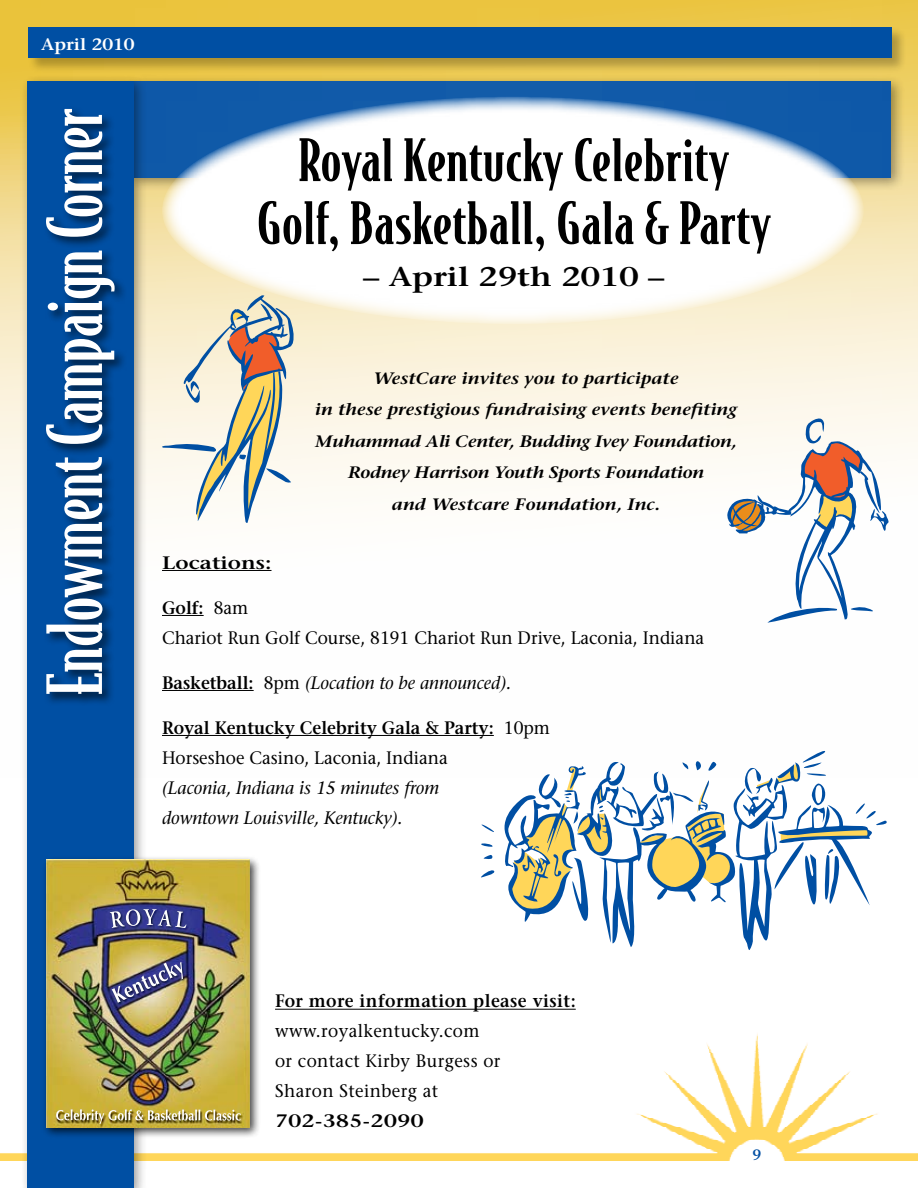
<style>
.page{position:relative;width:918px;height:1188px;background:#fff}
.page>*{position:absolute;margin:0;border:0;box-sizing:border-box;transform-origin:0 0}
.t1{font:500 72px "Bodega Serif";color:#fff}
.t2{font:500 55.5px/63px "Bodega Serif";letter-spacing:.01em;color:#000;text-align:center;scale:1.1 1}
.t3{font:600 27px "Stone Serif";color:#000;scale:1.2 1}
.t4{font:18px/30px "Stone Serif";color:#000;scale:.95 1}
.t5{font:italic 18px/30px "Stone Serif";color:#000;scale:.95 1}
.t6{font:18px/30px "Stone Serif";letter-spacing:.025em;color:#000;scale:.95 1}
.t7{font:600 18px "Stone Serif";letter-spacing:.025em;color:#000;scale:.95 1}
.t8{font:600 18px "Stone Serif";letter-spacing:.025em;color:#000;scale:1.2 1}
.t9{font:600 18px "Stone Serif";color:#000;scale:1.2 1}
.t10{font:italic 600 16.5px/31.5px "Stone Serif";color:#000;text-align:center;scale:1.1 1}
.t11{font:600 16.5px "Stone Serif";color:#fff;scale:1.1 1}
.t12{font:600 15px "Stone Serif";color:#004fa3}
.s1{font-weight:600}
.s2{font-weight:600;font-style:normal}
.s3{font-style:normal}
</style>
<div class="page">
<div style="left:0;top:0;width:918px;height:1104px;background:#fff;opacity:.75"></div>
<div style="left:162px;top:97px;width:702px;height:227px;background:#fff;border-radius:50%"></div>
<img style="left:0;top:1032px;width:918px;height:129px">
<div style="left:27px;top:26px;width:881px;height:48px;background:#000;opacity:.26"></div>
<div style="left:28px;top:27px;width:864px;height:31px;background:#004fa3"></div>
<hr style="left:275px;top:1009px;width:301px;height:1px;background:#000">
<hr style="left:162px;top:570px;width:110px;height:1px;background:#000">
<hr style="left:162px;top:615px;width:42px;height:1px;background:#000">
<hr style="left:162px;top:690px;width:92px;height:1px;background:#000">
<hr style="left:162px;top:735px;width:332px;height:1px;background:#000">
<svg style="left:480px;top:749px;width:407px;height:201px"></svg>
<svg style="left:162px;top:295px;width:133px;height:228px"></svg>
<svg style="left:727px;top:418px;width:162px;height:205px"></svg>
<div style="left:20px;top:74px;width:127px;height:1114px;background:#000;opacity:.4"></div>
<div style="left:27px;top:81px;width:106px;height:1107px;background:#004fa3"></div>
<div style="left:43px;top:106px;width:84px;height:601px;background:#000;opacity:.64"></div>
<div style="left:41px;top:855px;width:220px;height:284px;background:#000;opacity:.75"></div>
<img style="left:47px;top:860px;width:203px;height:268px">
<img style="left:110px;top:911px;width:15px;height:17px">
<img style="left:126px;top:909px;width:14px;height:17px">
<img style="left:143px;top:909px;width:28px;height:17px">
<img style="left:175px;top:911px;width:11px;height:17px">
<img style="left:112px;top:962px;width:71px;height:41px">
<img style="left:71px;top:1109px;width:129px;height:12px">
<svg style="left:236px;top:1113px;width:5px;height:8px"></svg>
<p class="t11" style="left:41px;top:34px;width:86px">April 2010</p>
<h1 class="t1" style="left:31px;top:695px;width:588px;rotate:-90deg">Endowment Campaign Corner</h1>
<h2 class="t2" style="left:257px;top:128px;width:469px">Royal Kentucky Celebrity<br>Golf, Basketball, Gala &amp; Party</h2>
<h3 class="t3" style="left:363px;top:261px;width:253px">– April 29th 2010 –</h3>
<p class="t10" style="left:315px;top:362px;width:385px">WestCare invites you to participate<br>in these prestigious fundraising events benefiting Muhammad Ali Center, Budding Ivey Foundation, Rodney Harrison Youth Sports Foundation<br>and Westcare Foundation, Inc.</p>
<p class="t9" style="left:162px;top:552px;width:93px">Locations:</p>
<p class="t4" style="left:162px;top:592px;width:572px"><span class="s1">Golf:</span> 8am<br>Chariot Run Golf Course, 8191 Chariot Run Drive, Laconia, Indiana</p>
<p class="t5" style="left:162px;top:668px;width:369px"><span class="s2">Basketball:</span> <span class="s3">8pm</span> (Location to be announced).</p>
<p class="t4" style="left:162px;top:712px;width:410px"><span class="s1">Royal Kentucky Celebrity Gala &amp; Party:</span> 10pm<br>Horseshoe Casino, Laconia, Indiana</p>
<p class="t5" style="left:162px;top:773px;width:293px">(Laconia, Indiana is 15 minutes from downtown Louisville, Kentucky).</p>
<p class="t7" style="left:275px;top:990px;width:318px">For more information please visit:</p>
<p class="t6" style="left:275px;top:1016px;width:239px">www.royalkentucky.com or contact Kirby Burgess or<br>Sharon Steinberg at</p>
<p class="t8" style="left:275px;top:1110px;width:125px">702-385-2090</p>
<p class="t12" style="left:753px;top:1146px;width:10px">9</p>
</div>
